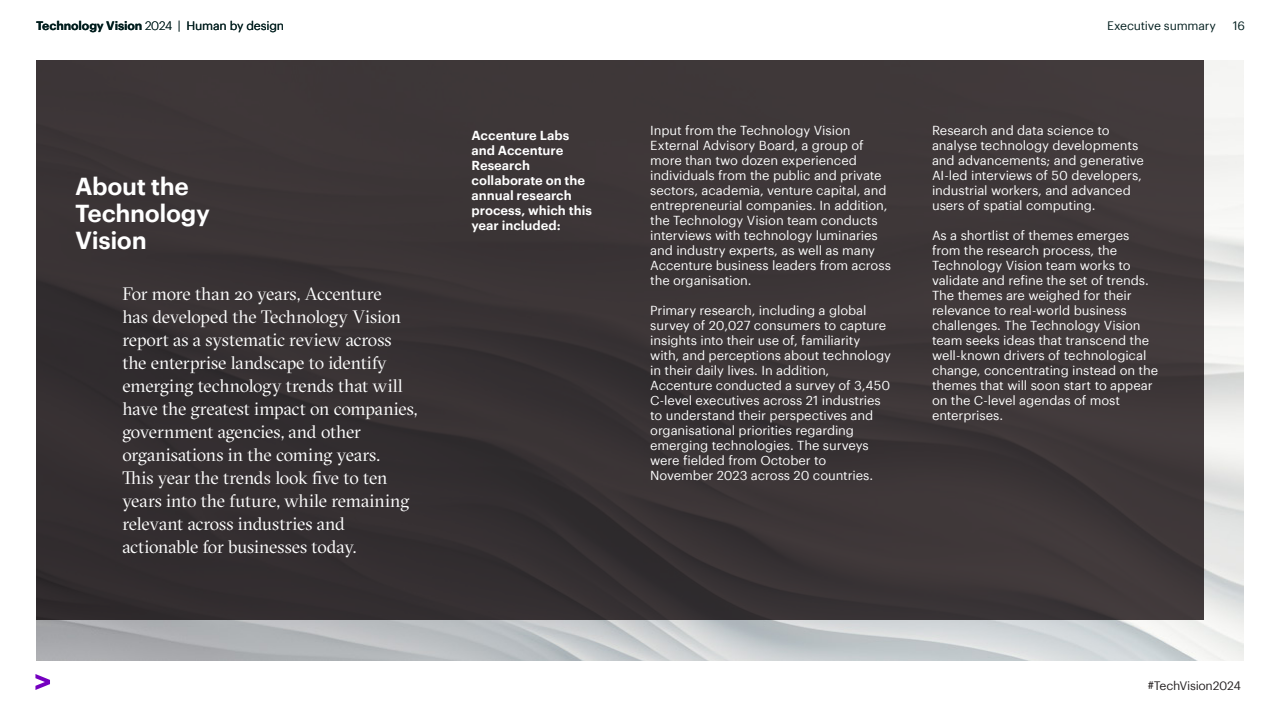
<style>
.page{position:relative;width:1280px;height:720px;background:#fff}
.page>*{position:absolute;margin:0;border:0;box-sizing:border-box;transform-origin:0 0}
._38_25_45_Header_Black{font:600 24px/27px "Graphik";letter-spacing:-.015em;color:#fff}
.copy_intro_article{font:18px/23px "GT Sectra Fine";letter-spacing:-.01em;color:#fff}
.Body_copy{font:12.8px/15px "Graphik";letter-spacing:-.005em;color:#fff}
.Body_copy-2{font:600 12.8px/15px "Graphik";color:#fff}
.t1{font:12px "Graphik";letter-spacing:-.02em;color:#001d1d}
.t2{font:600 12px "Graphik";letter-spacing:-.01em;color:#001d1d}
.t3{font:12px "Graphik";letter-spacing:-.025em;color:#231f20}
.s1{font-weight:300}
</style>
<div class="page">
<svg style="left:35px;top:674px;width:15px;height:16px"></svg>
<img style="left:36px;top:60px;width:1208px;height:601px">
<div style="left:36px;top:60px;width:1168px;height:560px;background:#3b3536"></div>
<p class="t2" style="left:36px;top:16px;width:146px">Technology Vision <span class="s1">2024 |</span></p>
<p class="t1" style="left:186px;top:17px;width:99px">Human by design</p>
<p class="t1" style="left:1107px;top:17px;width:110px">Executive summary</p>
<p class="t1" style="left:1233px;top:17px;width:14px">16</p>
<p class="_38_25_45_Header_Black" style="left:75px;top:171px;width:136px">About the<br>Technology<br>Vision</p>
<p class="copy_intro_article" style="left:122px;top:282px;width:297px">For more than 20 years, Accenture<br>has developed the Technology Vision report as a systematic review across the enterprise landscape to identify emerging technology trends that will have the greatest impact on companies, government agencies, and other organisations in the coming years.<br>This year the trends look five to ten years into the future, while remaining relevant across industries and actionable for businesses today.</p>
<p class="Body_copy-2" style="left:472px;top:127px;width:122px">Accenture Labs and Accenture<br>Research collaborate on the annual research process, which this year included:</p>
<p class="Body_copy" style="left:650px;top:122px;width:242px">Input from the Technology Vision External Advisory Board, a group of more than two dozen experienced individuals from the public and private sectors, academia, venture capital, and entrepreneurial companies. In addition, the Technology Vision team conducts interviews with technology luminaries and industry experts, as well as many Accenture business leaders from across the organisation.</p>
<p class="Body_copy" style="left:650px;top:302px;width:242px">Primary research, including a global survey of 20,027 consumers to capture insights into their use of, familiarity with, and perceptions about technology in their daily lives. In addition, Accenture conducted a survey of 3,450<br>C-level executives across 21 industries to understand their perspectives and organisational priorities regarding emerging technologies. The surveys were fielded from October to November 2023 across 20 countries.</p>
<p class="Body_copy" style="left:932px;top:122px;width:213px">Research and data science to analyse technology developments and advancements; and generative<br>AI-led interviews of 50 developers, industrial workers, and advanced users of spatial computing.</p>
<p class="Body_copy" style="left:932px;top:227px;width:228px">As a shortlist of themes emerges from the research process, the<br>Technology Vision team works to validate and refine the set of trends.<br>The themes are weighed for their relevance to real-world business challenges. The Technology Vision team seeks ideas that transcend the well-known drivers of technological change, concentrating instead on the themes that will soon start to appear on the C-level agendas of most enterprises.</p>
<p class="t3" style="left:1148px;top:677px;width:95px">#TechVision2024</p>
</div>
